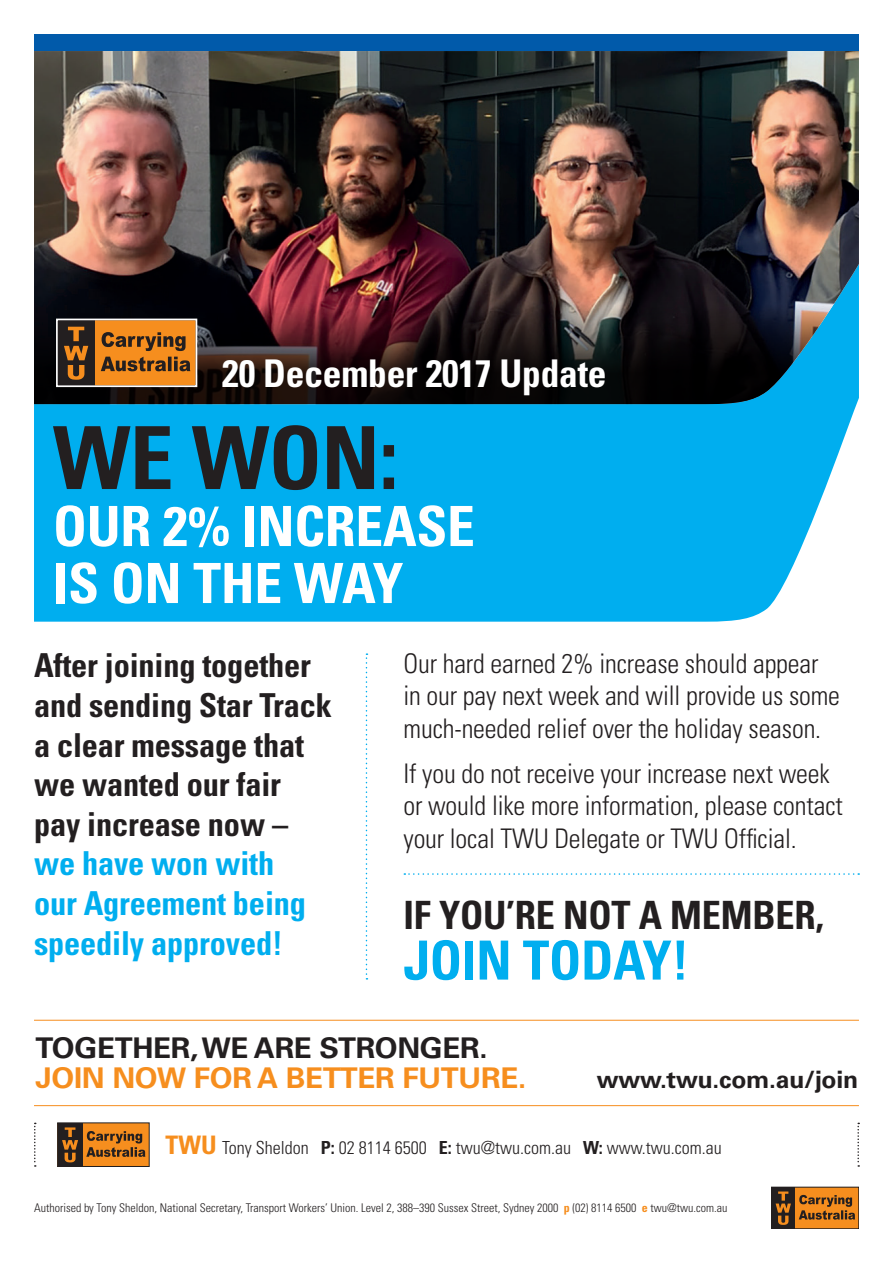
<style>
.page{position:relative;width:893px;height:1263px;background:#fff}
.page>*{position:absolute;margin:0;border:0;box-sizing:border-box;transform-origin:0 0}
.t1{font:700 condensed 87px "Univers LT Std";color:#231f20}
.t2{font:700 condensed 55.5px/57px "Univers LT Std";letter-spacing:-.005em;color:#fff}
.t3{font:700 condensed 54px "Univers LT Std";letter-spacing:-.005em;color:#00aeef}
.t4{font:700 condensed 39px "Univers LT Std";letter-spacing:-.005em;color:#231f20}
.t5{font:700 condensed 38.1px "Univers LT Std";letter-spacing:-.005em;color:#fff}
.t6{font:700 condensed 33px/39.6px "Univers LT Std";letter-spacing:-.005em;color:#231f20}
.t7{font:700 condensed 33px/39.6px "Univers LT Std";letter-spacing:-.005em;color:#00aeef}
.t8{font:700 28.5px "Univers LT Std";letter-spacing:-.01em;color:#f68e1e}
.t9{font:700 28.5px "Univers LT Std";letter-spacing:-.01em;color:#231f20}
.t10{font:300 condensed 27px/32.4px "Univers LT Std";letter-spacing:-.005em;color:#231f20}
.t11{font:700 24px "Univers LT Std";letter-spacing:-.01em;color:#231f20}
.t12{font:300 condensed 18px "Univers LT Std";color:#231f20}
.t13{font:300 condensed 12px "Univers LT Std";color:#231f20}
.s1{font-weight:700;font-size:25.5px;color:#f68e1e}
.s2{font-weight:700}
.s3{font-weight:700;color:#f68e1e}
</style>
<div class="page">
<div style="left:771px;top:1187px;width:88px;height:42px;background:#f68e1e"></div>
<div style="left:771px;top:1187px;width:88px;height:42px;border:1px solid #231f20"></div>
<div style="left:771px;top:1187px;width:24px;height:42px;background:#231f20"></div>
<svg style="left:799px;top:1195px;width:56px;height:24px"></svg>
<svg style="left:776px;top:1191px;width:15px;height:34px"></svg>
<div style="left:34px;top:34px;width:825px;height:17px;background:#015aaa"></div>
<div style="left:34px;top:404px;width:823px;height:218px;background:#00aeef"></div>
<img style="left:34px;top:51px;width:825px;height:353px">
<div style="left:57px;top:320px;width:139px;height:66px;background:#f68e1e"></div>
<div style="left:57px;top:320px;width:38px;height:66px;background:#231f20"></div>
<svg style="left:102px;top:332px;width:84px;height:19px"></svg>
<svg style="left:101px;top:357px;width:89px;height:14px"></svg>
<svg style="left:64px;top:327px;width:24px;height:53px"></svg>
<div style="left:56px;top:319px;width:141px;height:68px;border:2px solid #fff"></div>
<svg style="left:404px;top:873px;width:455px;height:2px"></svg>
<svg style="left:366px;top:653px;width:1px;height:326px"></svg>
<div style="left:58px;top:1123px;width:91px;height:43px;background:#f68e1e"></div>
<div style="left:57px;top:1123px;width:92px;height:44px;border:1px solid #231f20"></div>
<div style="left:58px;top:1123px;width:25px;height:43px;background:#231f20"></div>
<svg style="left:86px;top:1131px;width:59px;height:26px"></svg>
<svg style="left:62px;top:1127px;width:16px;height:35px"></svg>
<svg style="left:34px;top:1123px;width:2px;height:44px"></svg>
<svg style="left:857px;top:1123px;width:2px;height:44px"></svg>
<hr style="left:34px;top:1020px;width:825px;height:1px;background:#f68e1e">
<hr style="left:34px;top:1105px;width:825px;height:1px;background:#f68e1e">
<h3 class="t5" style="left:222px;top:350px;width:386px">20 December 2017 Update</h3>
<h1 class="t1" style="left:53px;top:405px;width:347px">WE WON:</h1>
<h2 class="t2" style="left:53px;top:498px;width:423px">OUR 2% INCREASE<br>IS ON THE WAY</h2>
<p class="t6" style="left:34px;top:646px;width:299px">After joining together and sending Star Track a clear message that we wanted our fair pay increase now –</p>
<p class="t7" style="left:34px;top:844px;width:273px">we have won with our Agreement being speedily approved!</p>
<p class="t10" style="left:404px;top:647px;width:438px">Our hard earned 2% increase should appear in our pay next week and will provide us some much-needed relief over the holiday season.</p>
<p class="t10" style="left:404px;top:757px;width:441px">If you do not receive your increase next week or would like more information, please contact your local TWU Delegate or TWU Official.</p>
<h3 class="t4" style="left:404px;top:891px;width:422px">IF YOU’RE NOT A MEMBER,</h3>
<h3 class="t3" style="left:404px;top:927px;width:287px">JOIN TODAY!</h3>
<p class="t9" style="left:36px;top:1031px;width:453px">TOGETHER, WE ARE STRONGER.</p>
<p class="t8" style="left:36px;top:1061px;width:492px">JOIN NOW FOR A BETTER FUTURE.</p>
<p class="t11" style="left:597px;top:1066px;width:263px">www.twu.com.au/join</p>
<p class="t12" style="left:166px;top:1137px;width:558px"><span class="s1">TWU</span> Tony Sheldon <span class="s2">P:</span> 02 8114 6500 <span class="s2">E:</span> twu@twu.com.au <span class="s2">W:</span> www.twu.com.au</p>
<p class="t13" style="left:34px;top:1201px;width:695px">Authorised by Tony Sheldon, National Secretary, Transport Workers’ Union. Level 2, 388–390 Sussex Street, Sydney 2000 <span class="s3">p</span> (02) 8114 6500 <span class="s3">e</span> twu@twu.com.au</p>
</div>
